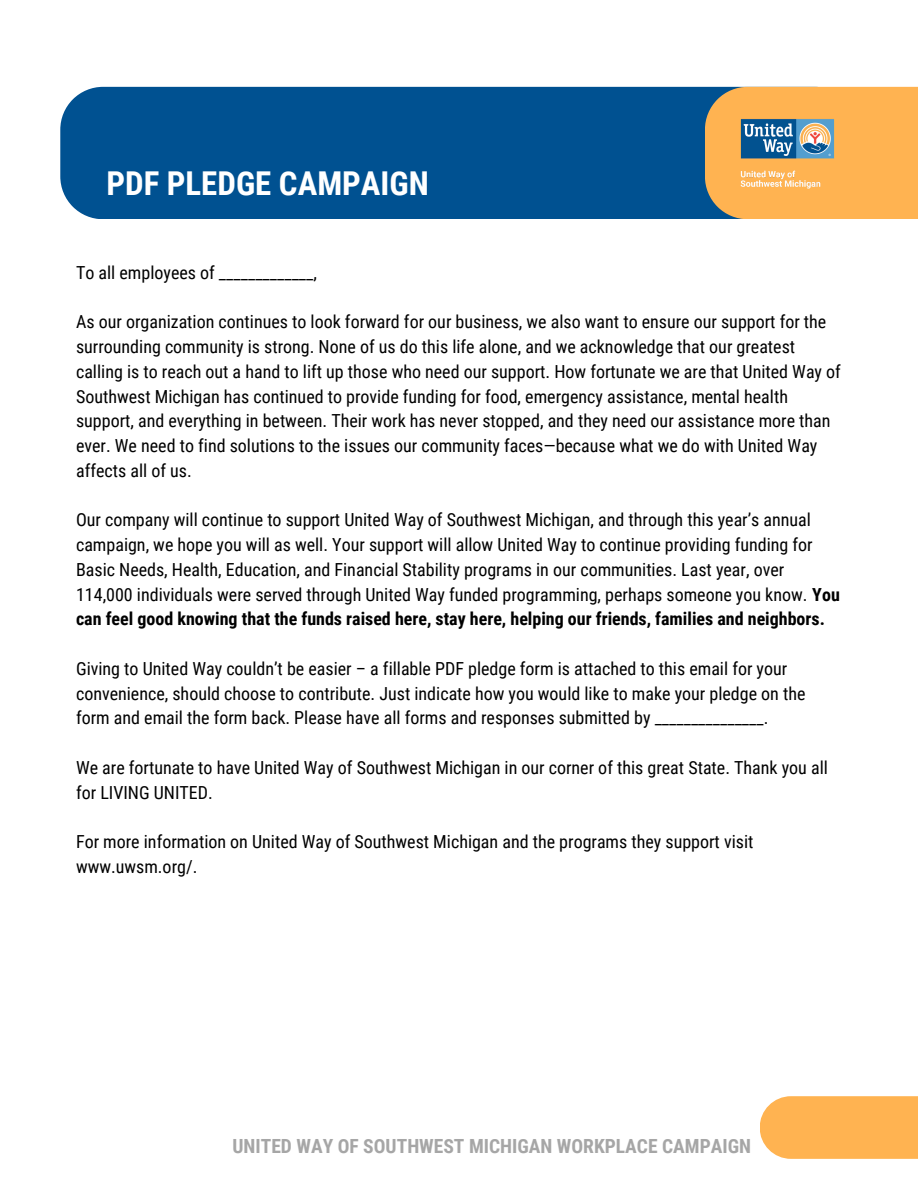
<style>
.page{position:relative;width:918px;height:1188px;background:#fff}
.page>*{position:absolute;margin:0;border:0;box-sizing:border-box;transform-origin:0 0}
.t1{font:700 32.85px "Roboto Condensed";color:#fff}
.t2{font:700 19.5px "Roboto Condensed";color:#a6a6a6}
.t3{font:18px/24.8px "Roboto Condensed";color:#000}
.s1{font-weight:700}
</style>
<div class="page">
<div style="left:60px;top:87px;width:645px;height:132px;background:#005191"></div>
<div style="left:705px;top:87px;width:213px;height:132px;background:#ffb351"></div>
<img style="left:740px;top:119px;width:95px;height:70px">
<div style="left:760px;top:1096px;width:158px;height:63px;background:#ffb351"></div>
<p class="t1" style="left:106px;top:164px;width:324px">PDF PLEDGE CAMPAIGN</p>
<p class="t3" style="left:76px;top:260px;width:243px">To all employees of _____________,</p>
<p class="t3" style="left:76px;top:310px;width:766px">As our organization continues to look forward for our business, we also want to ensure our support for the surrounding community is strong. None of us do this life alone, and we acknowledge that our greatest calling is to reach out a hand to lift up those who need our support. How fortunate we are that United Way of Southwest Michigan has continued to provide funding for food, emergency assistance, mental health support, and everything in between. Their work has never stopped, and they need our assistance more than ever. We need to find solutions to the issues our community faces—because what we do with United Way affects all of us.</p>
<p class="t3" style="left:76px;top:508px;width:765px">Our company will continue to support United Way of Southwest Michigan, and through this year’s annual campaign, we hope you will as well. Your support will allow United Way to continue providing funding for Basic Needs, Health, Education, and Financial Stability programs in our communities. Last year, over 114,000 individuals were served through United Way funded programming, perhaps someone you know. <span class="s1">You can feel good knowing that the funds raised here, stay here, helping our friends, families and neighbors.</span></p>
<p class="t3" style="left:76px;top:656px;width:731px">Giving to United Way couldn’t be easier – a fillable PDF pledge form is attached to this email for your convenience, should choose to contribute. Just indicate how you would like to make your pledge on the form and email the form back. Please have all forms and responses submitted by _______________.</p>
<p class="t3" style="left:76px;top:755px;width:753px">We are fortunate to have United Way of Southwest Michigan in our corner of this great State. Thank you all for LIVING UNITED.</p>
<p class="t3" style="left:76px;top:830px;width:679px">For more information on United Way of Southwest Michigan and the programs they support visit www.uwsm.org/.</p>
<p class="t2" style="left:232px;top:1135px;width:520px">UNITED WAY OF SOUTHWEST MICHIGAN WORKPLACE CAMPAIGN</p>
</div>
